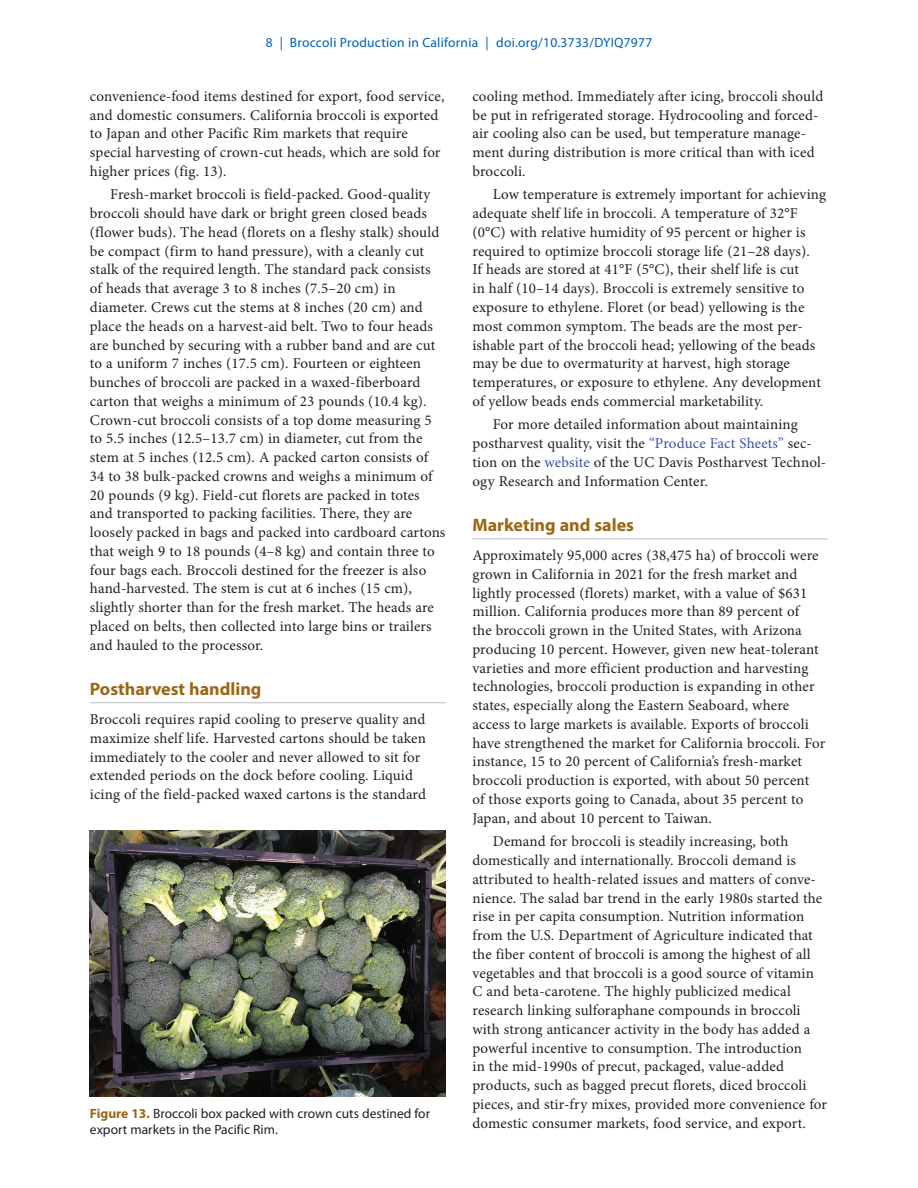
<style>
.page{position:relative;width:918px;height:1188px;background:#fff}
.page>*{position:absolute;margin:0;border:0;box-sizing:border-box;transform-origin:0 0}
.t1{font:700 18px "Myriad Pro";color:#9b6615}
.t2{font:15px/18.8px "Minion Pro";letter-spacing:.01em;color:#231f20}
.t3{font:13.5px/16.5px "Myriad Pro";color:#231f20}
.t4{font:13.5px "Myriad Pro";letter-spacing:.02em;color:#015fae}
.s1{color:#3853a3}
.s2{font-weight:700;color:#9b6615}
</style>
<div class="page">
<hr style="left:90px;top:702px;width:355px;height:1px;background:#bcbdc0">
<img style="left:90px;top:831px;width:355px;height:266px">
<hr style="left:472px;top:538px;width:356px;height:1px;background:#bcbdc0">
<p class="t4" style="left:266px;top:35px;width:388px">8 | Broccoli Production in California | doi.org/10.3733/DYIQ7977</p>
<p class="t2" style="left:90px;top:87px;width:356px">convenience-food items destined for export, food service, and domestic consumers. California broccoli is exported to Japan and other Pacific Rim markets that require special harvesting of crown-cut heads, which are sold for higher prices (fig. 13).</p>
<p class="t2" style="left:472px;top:87px;width:352px">cooling method. Immediately after icing, broccoli should be put in refrigerated storage. Hydrocooling and forced&shy;air cooling also can be used, but temperature manage&shy;ment during distribution is more critical than with iced broccoli.</p>
<p class="t2" style="left:472px;top:185px;width:355px;text-indent:20px">Low temperature is extremely important for achieving adequate shelf life in broccoli. A temperature of 32°F (0°C) with relative humidity of 95 percent or higher is required to optimize broccoli storage life (21–28 days).<br>If heads are stored at 41°F (5°C), their shelf life is cut<br>in half (10–14 days). Broccoli is extremely sensitive to exposure to ethylene. Floret (or bead) yellowing is the most common symptom. The beads are the most per&shy;ishable part of the broccoli head; yellowing of the beads may be due to overmaturity at harvest, high storage temperatures, or exposure to ethylene. Any development of yellow beads ends commercial marketability.</p>
<p class="t2" style="left:472px;top:415px;width:355px;text-indent:20px">For more detailed information about maintaining postharvest quality, visit the <span class="s1">“Produce Fact Sheets”</span> sec&shy;tion on the <span class="s1">website</span> of the UC Davis Postharvest Technol&shy;ogy Research and Information Center.</p>
<p class="t1" style="left:472px;top:515px;width:163px">Marketing and sales</p>
<p class="t2" style="left:472px;top:546px;width:354px">Approximately 95,000 acres (38,475 ha) of broccoli were grown in California in 2021 for the fresh market and lightly processed (florets) market, with a value of $631 million. California produces more than 89 percent of<br>the broccoli grown in the United States, with Arizona producing 10 percent. However, given new heat-tolerant varieties and more efficient production and harvesting technologies, broccoli production is expanding in other states, especially along the Eastern Seaboard, where access to large markets is available. Exports of broccoli have strengthened the market for California broccoli. For instance, 15 to 20 percent of California’s fresh-market broccoli production is exported, with about 50 percent<br>of those exports going to Canada, about 35 percent to Japan, and about 10 percent to Taiwan.</p>
<p class="t2" style="left:472px;top:832px;width:356px;text-indent:20px">Demand for broccoli is steadily increasing, both domestically and internationally. Broccoli demand is attributed to health-related issues and matters of conve&shy;nience. The salad bar trend in the early 1980s started the rise in per capita consumption. Nutrition information from the U.S. Department of Agriculture indicated that the fiber content of broccoli is among the highest of all vegetables and that broccoli is a good source of vitamin C and beta-carotene. The highly publicized medical research linking sulforaphane compounds in broccoli with strong anticancer activity in the body has added a powerful incentive to consumption. The introduction<br>in the mid-1990s of precut, packaged, value-added products, such as bagged precut florets, diced broccoli pieces, and stir-fry mixes, provided more convenience for domestic consumer markets, food service, and export.</p>
<p class="t2" style="left:90px;top:185px;width:357px;text-indent:20px">Fresh-market broccoli is field-packed. Good-quality broccoli should have dark or bright green closed beads (flower buds). The head (florets on a fleshy stalk) should be compact (firm to hand pressure), with a cleanly cut stalk of the required length. The standard pack consists of heads that average 3 to 8 inches (7.5–20 cm) in diameter. Crews cut the stems at 8 inches (20 cm) and place the heads on a harvest-aid belt. Two to four heads are bunched by securing with a rubber band and are cut to a uniform 7 inches (17.5 cm). Fourteen or eighteen bunches of broccoli are packed in a waxed-fiberboard carton that weighs a minimum of 23 pounds (10.4 kg).<br>Crown-cut broccoli consists of a top dome measuring 5 to 5.5 inches (12.5–13.7 cm) in diameter, cut from the stem at 5 inches (12.5 cm). A packed carton consists of 34 to 38 bulk-packed crowns and weighs a minimum of 20 pounds (9 kg). Field-cut florets are packed in totes and transported to packing facilities. There, they are loosely packed in bags and packed into cardboard cartons that weigh 9 to 18 pounds (4–8 kg) and contain three to four bags each. Broccoli destined for the freezer is also hand-harvested. The stem is cut at 6 inches (15 cm), slightly shorter than for the fresh market. The heads are placed on belts, then collected into large bins or trailers and hauled to the processor.</p>
<p class="t1" style="left:90px;top:679px;width:173px">Postharvest handling</p>
<p class="t2" style="left:90px;top:710px;width:338px">Broccoli requires rapid cooling to preserve quality and maximize shelf life. Harvested cartons should be taken immediately to the cooler and never allowed to sit for extended periods on the dock before cooling. Liquid icing of the field-packed waxed cartons is the standard</p>
<p class="t3" style="left:90px;top:1105px;width:342px"><span class="s2">Figure 13.</span> Broccoli box packed with crown cuts destined for export markets in the Pacific Rim.</p>
</div>
